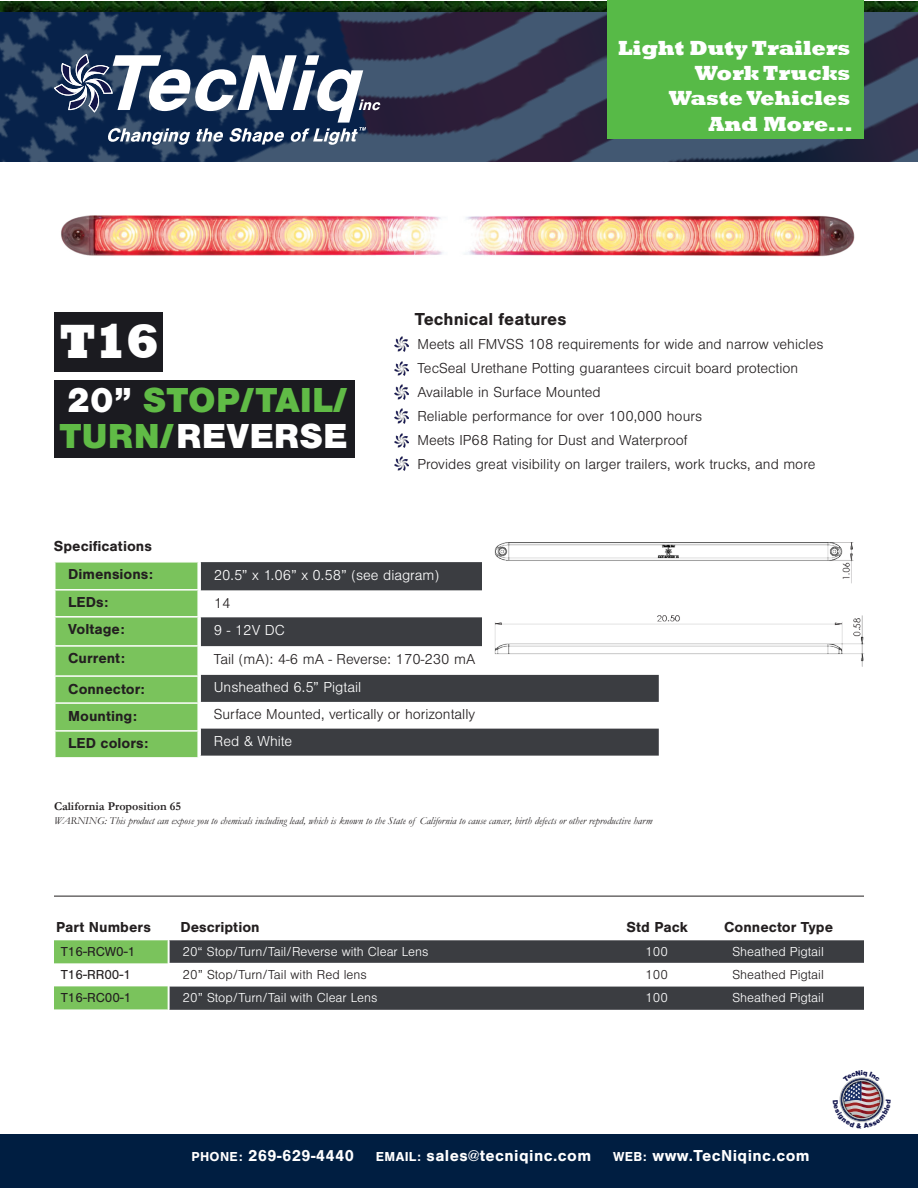
<style>
.page{position:relative;width:918px;height:1188px;background:#fff}
.page>*{position:absolute;margin:0;border:0;box-sizing:border-box;transform-origin:0 0}
.t1{font:800 49.35px "Rockwell";color:#fff}
.t2{font:900 36px/36px "Nimbus San";letter-spacing:.005em;color:#60bb46}
.t3{font:800 21px/25.2px "Rockwell";color:#fff;text-align:right}
.t4{font:700 18px "Nimbus San";color:#231f20}
.t5{font:700 16.5px "Nimbus San";letter-spacing:.025em;color:#fff}
.t6{font:300 15px/24px "Nimbus San";color:#231f20}
.t7{font:700 15px/27.5px "Nimbus San";color:#231f20}
.t8{font:300 15px "Nimbus San";color:#fff}
.t9{font:300 13.5px "Nimbus San";color:#fff}
.t10{font:300 13.5px "Nimbus San";color:#231f20}
.t11{font:13.5px/23.1px "Nimbus San";color:#231f20}
.t12{font:700 12px "Garamond";color:#231f20}
.t13{font:italic 10.5px "Garamond";letter-spacing:.005em;color:#231f20}
.s1{color:#fff}
.s2{font-size:13.5px}
</style>
<div class="page">
<img style="left:0;top:2px;width:918px;height:10px">
<img style="left:0;top:12px;width:918px;height:150px">
<svg style="left:54px;top:54px;width:327px;height:91px"></svg>
<div style="left:0;top:1134px;width:918px;height:54px;background:#001e41"></div>
<svg style="left:201px;top:562px;width:458px;height:194px;fill:#3b3d41"></svg>
<svg style="left:55px;top:562px;width:146px;height:196px;background:#84c768"></svg>
<svg style="left:54px;top:940px;width:114px;height:69px"></svg>
<svg style="left:170px;top:940px;width:694px;height:70px;fill:#3b3d41"></svg>
<hr style="left:54px;top:896px;width:810px;height:1px;background:#231f20">
<div style="left:608px;top:0;width:256px;height:138px;background:#57ba47"></div>
<div style="left:54px;top:313px;width:108px;height:59px;background:#1b1b20"></div>
<div style="left:54px;top:380px;width:300px;height:78px;background:#1b1b20"></div>
<img style="left:61px;top:215px;width:794px;height:42px">
<div style="left:483px;top:527px;width:408px;height:145px;background:#fff"></div>
<img style="left:495px;top:543px;width:370px;height:124px">
<img style="left:395px;top:337px;width:14px;height:14px">
<img style="left:395px;top:361px;width:14px;height:14px">
<img style="left:395px;top:385px;width:14px;height:14px">
<img style="left:395px;top:409px;width:14px;height:14px">
<img style="left:395px;top:434px;width:14px;height:14px">
<img style="left:395px;top:457px;width:14px;height:14px">
<svg style="left:839px;top:1077px;width:46px;height:45px"></svg>
<h3 class="t3" style="left:618px;top:36px;width:236px">Light Duty Trailers<br>Work Trucks<br>Waste Vehicles<br>And More...</h3>
<h1 class="t1" style="left:59px;top:313px;width:102px">T16</h1>
<h2 class="t2" style="left:60px;top:382px;width:289px"><span class="s1">20”</span> STOP/TAIL/<br>TURN/<span class="s1">REVERSE</span></h2>
<p class="t7" style="left:54px;top:532px;width:99px">Specifications</p>
<p class="t4" style="left:415px;top:308px;width:153px">Technical features</p>
<p class="t6" style="left:417px;top:332px;width:408px">Meets all FMVSS 108 requirements for wide and narrow vehicles TecSeal Urethane Potting guarantees circuit board protection Available in Surface Mounted<br>Reliable performance for over 100,000 hours<br>Meets IP68 Rating for Dust and Waterproof<br>Provides great visibility on larger trailers, work trucks, and more</p>
<p class="t7" style="left:68px;top:561px;width:86px">Dimensions:<br>LEDs:<br>Voltage:</p>
<p class="t7" style="left:68px;top:644px;width:78px;line-height:30.2px">Current:<br>Connector:</p>
<p class="t7" style="left:68px;top:702px;width:82px">Mounting:<br>LED colors:</p>
<p class="t8" style="left:214px;top:567px;width:227px">20.5” x 1.06” x 0.58” (see diagram)</p>
<p class="t6" style="left:214px;top:591px;width:18px">14</p>
<p class="t8" style="left:214px;top:622px;width:72px">9 - 12V DC</p>
<p class="t6" style="left:214px;top:647px;width:263px">Tail (mA): 4-6 mA - Reverse: 170-230 mA</p>
<p class="t8" style="left:214px;top:680px;width:149px">Unsheathed 6.5” Pigtail</p>
<p class="t6" style="left:214px;top:703px;width:263px">Surface Mounted, vertically or horizontally</p>
<p class="t8" style="left:214px;top:733px;width:80px">Red &amp; White</p>
<p class="t12" style="left:54px;top:798px;width:129px">California Proposition 65</p>
<p class="t13" style="left:54px;top:814px;width:600px">WARNING: This product can expose you to chemicals including lead, which is known to the State of California to cause cancer, birth defects or other reproductive harm</p>
<p class="t7" style="left:56px;top:914px;width:96px">Part Numbers</p>
<p class="t7" style="left:180px;top:914px;width:81px">Description</p>
<p class="t7" style="left:627px;top:914px;width:63px">Std Pack</p>
<p class="t7" style="left:724px;top:914px;width:110px">Connector Type</p>
<p class="t11" style="left:61px;top:940px;width:76px">T16-RCW0-1<br>T16-RR00-1<br>T16-RC00-1</p>
<p class="t9" style="left:183px;top:945px;width:248px">20“ Stop/Turn/Tail/Reverse with Clear Lens</p>
<p class="t9" style="left:645px;top:945px;width:24px">100</p>
<p class="t9" style="left:732px;top:945px;width:93px">Sheathed Pigtail</p>
<p class="t10" style="left:183px;top:967px;width:186px">20” Stop/Turn/Tail with Red lens</p>
<p class="t10" style="left:645px;top:967px;width:24px">100</p>
<p class="t10" style="left:732px;top:967px;width:93px">Sheathed Pigtail</p>
<p class="t9" style="left:183px;top:991px;width:196px">20” Stop/Turn/Tail with Clear Lens</p>
<p class="t9" style="left:645px;top:991px;width:24px">100</p>
<p class="t9" style="left:732px;top:991px;width:93px">Sheathed Pigtail</p>
<p class="t5" style="left:191px;top:1146px;width:164px"><span class="s2">PHONE:</span> 269-629-4440</p>
<p class="t5" style="left:376px;top:1146px;width:217px"><span class="s2">EMAIL:</span> sales@tecniqinc.com</p>
<p class="t5" style="left:613px;top:1146px;width:198px"><span class="s2">WEB:</span> www.TecNiqinc.com</p>
</div>
